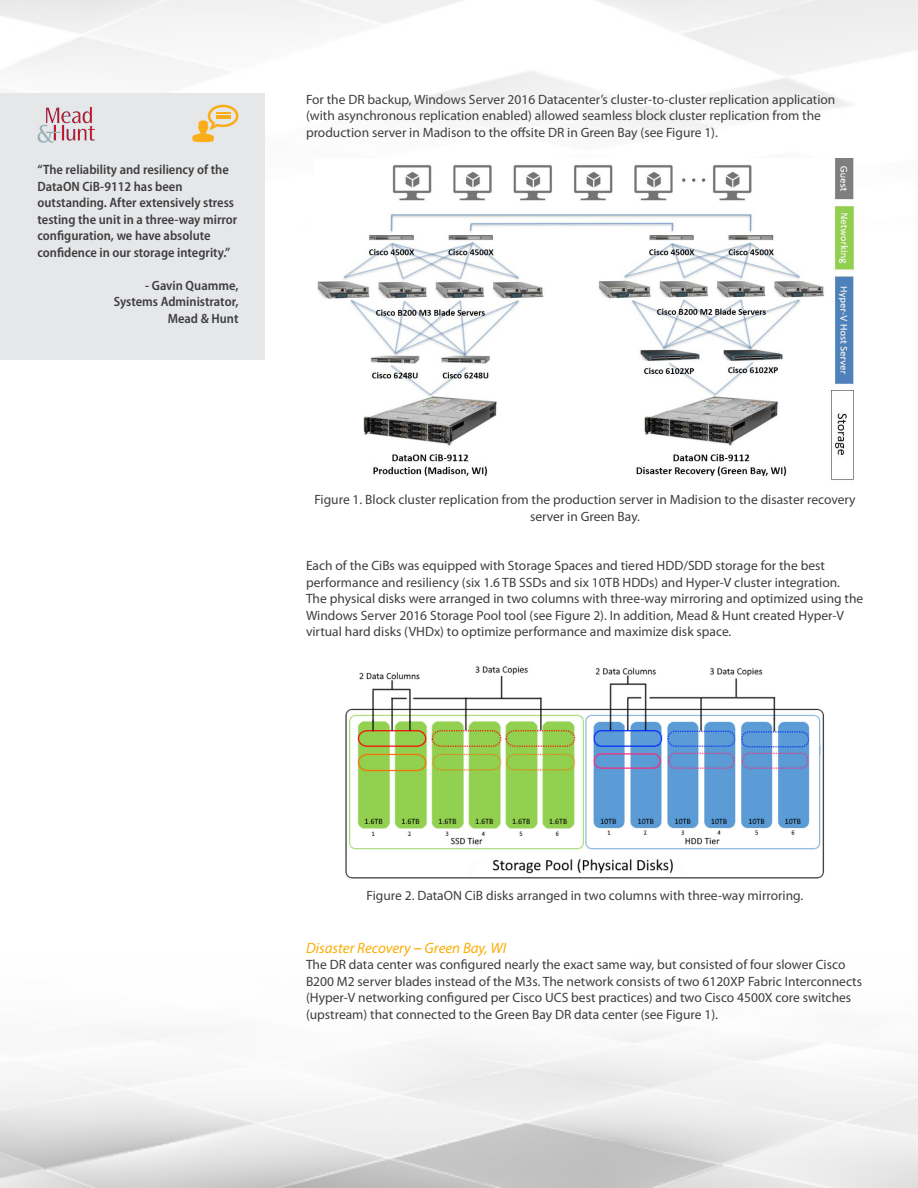
<style>
.page{position:relative;width:918px;height:1188px;background:#fff}
.page>*{position:absolute;margin:0;border:0;box-sizing:border-box;transform-origin:0 0}
.Headers{font:italic 15px "Myriad Pro";color:#fcad05}
.t1{font:13.5px/16.5px "Myriad Pro";color:#3e3e3f}
.t2{font:600 semi-condensed 13.5px/16.5px "Myriad Pro";color:#3e3e3f}
.s1{font-weight:600;font-style:normal;font-size:16.5px}
</style>
<div class="page">
<div style="left:0;top:94px;width:265px;height:266px;background:#e6e7e9"></div>
<img style="left:317px;top:158px;width:538px;height:322px">
<img style="left:345px;top:666px;width:480px;height:212px">
<img style="left:38px;top:106px;width:57px;height:36px">
<svg style="left:192px;top:105px;width:47px;height:37px"></svg>
<p class="t2" style="left:38px;top:162px;width:193px">“The reliability and resiliency of the<br>DataON CiB-9112 has been</p>
<p class="t2" style="left:38px;top:195px;width:201px">outstanding. After extensively stress testing the unit in a three-way mirror configuration, we have absolute</p>
<p class="t2" style="left:38px;top:244px;width:194px">confidence in our storage integrity.”</p>
<p class="t2" style="left:145px;top:277px;width:95px">- Gavin Quamme,</p>
<p class="t2" style="left:114px;top:294px;width:126px">Systems Administrator,</p>
<p class="t2" style="left:168px;top:310px;width:72px">Mead &amp; Hunt</p>
<p class="t1" style="left:306px;top:91px;width:531px">For the DR backup, Windows Server 2016 Datacenter’s cluster-to-cluster replication application (with asynchronous replication enabled) allowed seamless block cluster replication from the</p>
<p class="t1" style="left:306px;top:124px;width:413px">production server in Madison to the offsite DR in Green Bay (see Figure 1).</p>
<p class="t1" style="left:314px;top:492px;width:543px;text-align:center">Figure 1. Block cluster replication from the production server in Madision to the disaster recovery server in Green Bay.</p>
<p class="t1" style="left:306px;top:558px;width:520px">Each of the CiBs was equipped with Storage Spaces and tiered HDD/SDD storage for the best</p>
<p class="t1" style="left:306px;top:574px;width:559px">performance and resiliency (six 1.6 TB SSDs and six 10TB HDDs) and Hyper-V cluster integration.<br>The physical disks were arranged in two columns with three-way mirroring and optimized using the Windows Server 2016 Storage Pool tool (see Figure 2). In addition, Mead &amp; Hunt created Hyper-V virtual hard disks (VHDx) to optimize performance and maximize disk space.</p>
<p class="t1" style="left:367px;top:888px;width:438px">Figure 2. DataON CiB disks arranged in two columns with three-way mirroring.</p>
<p class="Headers" style="left:306px;top:940px;width:202px">Disaster Recovery <span class="s1">–</span> Green Bay, WI</p>
<p class="t1" style="left:306px;top:957px;width:558px">The DR data center was configured nearly the exact same way, but consisted of four slower Cisco B200 M2 server blades instead of the M3s. The network consists of two 6120XP Fabric Interconnects (Hyper-V networking configured per Cisco UCS best practices) and two Cisco 4500X core switches (upstream) that connected to the Green Bay DR data center (see Figure 1).</p>
</div>
